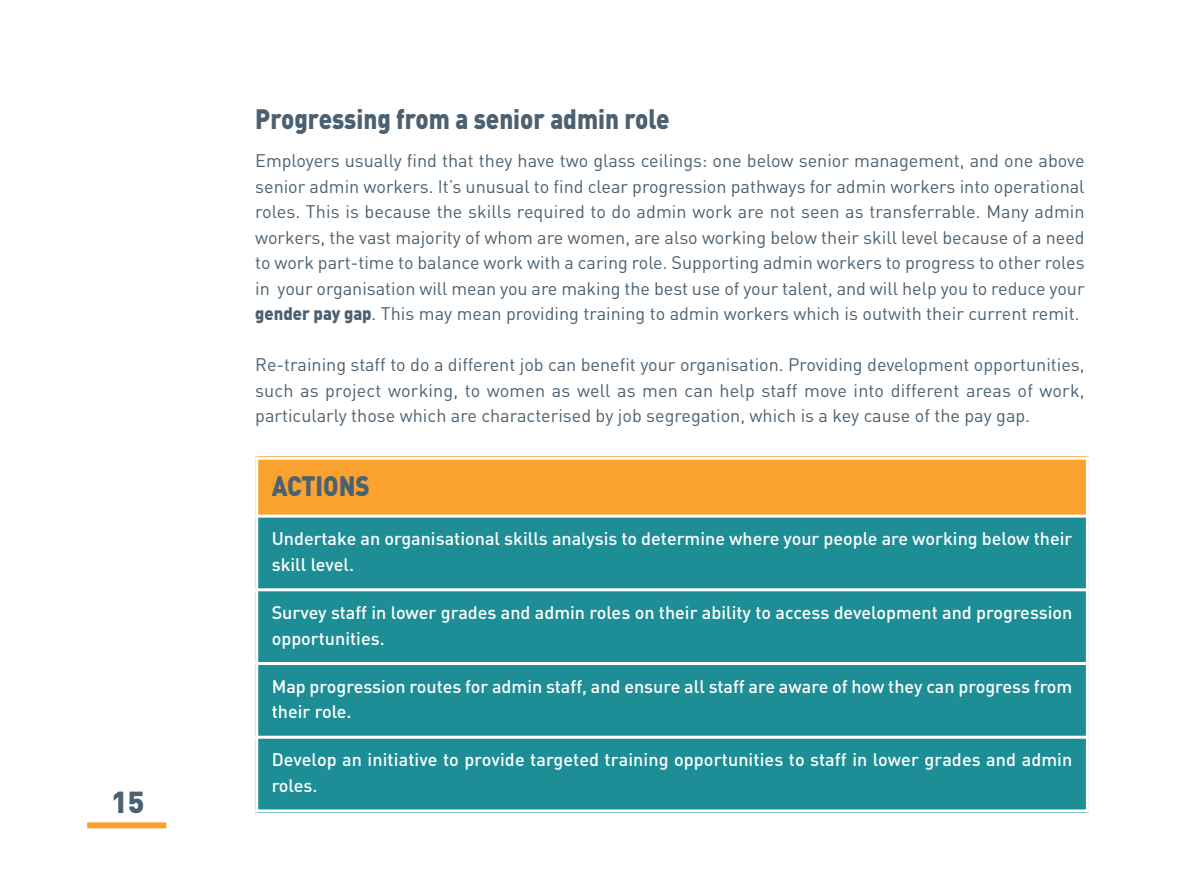
<style>
.page{position:relative;width:1191px;height:893px;background:#fff}
.page>*{position:absolute;margin:0;border:0;box-sizing:border-box;transform-origin:0 0}
.t1{font:900 30px "DIN";color:#4b6172}
.t2{font:900 27.75px "DIN";color:#4b6172;scale:.87 1}
.t3{font:18px/25.5px "DIN";color:#4b6172;text-align:justify}
.t4{font:500 18px/25.5px "DIN";color:#fff}
.s1{font-weight:900}
</style>
<div class="page">
<div style="left:87px;top:822px;width:79px;height:6px;background:#f9a22d"></div>
<div style="left:255px;top:457px;width:834px;height:59px;background:#f9a22d"></div>
<div style="left:255px;top:516px;width:834px;height:74px;background:#1d8e96"></div>
<div style="left:255px;top:590px;width:834px;height:73px;background:#1d8e96"></div>
<div style="left:255px;top:663px;width:834px;height:74px;background:#1d8e96"></div>
<div style="left:255px;top:737px;width:834px;height:75px;background:#1d8e96"></div>
<hr style="left:255px;top:457px;width:3px;height:355px;background:#fff">
<hr style="left:1086px;top:457px;width:3px;height:355px;background:#fff">
<hr style="left:255px;top:457px;width:834px;height:3px;background:#fff">
<hr style="left:255px;top:515px;width:834px;height:3px;background:#fff">
<hr style="left:255px;top:588px;width:834px;height:3px;background:#fff">
<hr style="left:255px;top:662px;width:834px;height:3px;background:#fff">
<hr style="left:255px;top:736px;width:834px;height:3px;background:#fff">
<hr style="left:255px;top:809px;width:834px;height:3px;background:#fff">
<h1 class="t1" style="left:111px;top:785px;width:35px">15</h1>
<h2 class="t2" style="left:255px;top:103px;width:478px">Progressing from a senior admin role</h2>
<p class="t3" style="left:255px;top:148px;width:831px">Employers usually find that they have two glass ceilings: one below senior management, and one above senior admin workers. It’s unusual to find clear progression pathways for admin workers into operational roles. This is because the skills required to do admin work are not seen as transferrable. Many admin workers, the vast majority of whom are women, are also working below their skill level because of a need to work part-time to balance work with a caring role. Supporting admin workers to progress to other roles in your organisation will mean you are making the best use of your talent, and will help you to reduce your <span class="s1">gender pay gap</span>. This may mean providing training to admin workers which is outwith their current remit.</p>
<p class="t3" style="left:255px;top:352px;width:831px">Re-training staff to do a different job can benefit your organisation. Providing development opportunities, such as project working, to women as well as men can help staff move into different areas of work, particularly those which are characterised by job segregation, which is a key cause of the pay gap.</p>
<h2 class="t2" style="left:272px;top:470px;width:114px">ACTIONS</h2>
<p class="t4" style="left:272px;top:526px;width:802px">Undertake an organisational skills analysis to determine where your people are working below their skill level.</p>
<p class="t4" style="left:272px;top:600px;width:802px">Survey staff in lower grades and admin roles on their ability to access development and progression opportunities.</p>
<p class="t4" style="left:272px;top:674px;width:802px">Map progression routes for admin staff, and ensure all staff are aware of how they can progress from their role.</p>
<p class="t4" style="left:272px;top:747px;width:802px">Develop an initiative to provide targeted training opportunities to staff in lower grades and admin roles.</p>
</div>
